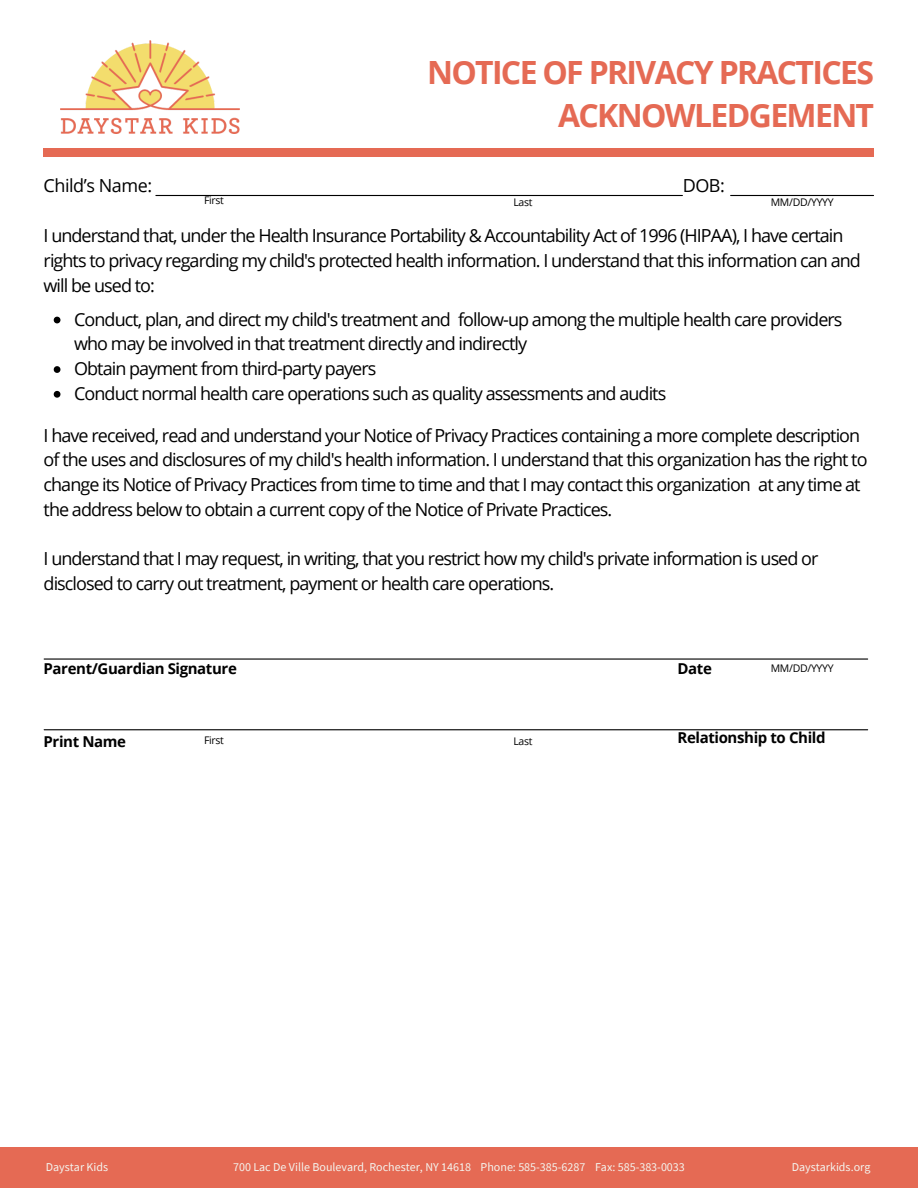
<style>
.page{position:relative;width:918px;height:1188px;background:#fff}
.page>*{position:absolute;margin:0;border:0;box-sizing:border-box;transform-origin:0 0}
.t1{font:700 31.95px/42.8px "Open Sans";letter-spacing:-.05em;color:#e56a54;text-align:right}
.t2{font:18px/24.8px "Open Sans";letter-spacing:-.05em;color:#000}
.t3{font:18px "Open Sans";letter-spacing:-.025em;color:#000}
.t4{font:700 15px "Open Sans";letter-spacing:-.025em;color:#000}
.t5{font:12px "Source Sans Pro";color:#f4f5ef}
.t6{font:10.5px "Open Sans";letter-spacing:-.025em;color:#000}
</style>
<div class="page">
<img style="left:61px;top:40px;width:179px;height:93px">
<div style="left:44px;top:148px;width:830px;height:8px;background:#e56a54"></div>
<svg style="left:54px;top:317px;width:6px;height:6px"></svg>
<svg style="left:54px;top:366px;width:6px;height:7px"></svg>
<svg style="left:54px;top:391px;width:6px;height:7px"></svg>
<hr style="left:156px;top:195px;width:526px;height:1px;background:#000">
<hr style="left:731px;top:195px;width:143px;height:1px;background:#000">
<hr style="left:44px;top:658px;width:824px;height:2px;background:#000">
<hr style="left:44px;top:729px;width:824px;height:1px;background:#000">
<div style="left:0;top:1148px;width:918px;height:40px;background:#e56a54"></div>
<p class="t3" style="left:44px;top:173px;width:110px">Child’s Name:</p>
<p class="t1" style="left:427px;top:51px;width:449px">NOTICE OF PRIVACY PRACTICES<br>ACKNOWLEDGEMENT</p>
<p class="t6" style="left:204px;top:193px;width:22px">First</p>
<p class="t6" style="left:513px;top:194px;width:21px">Last</p>
<p class="t2" style="left:683px;top:173px;width:44px">DOB:</p>
<p class="t6" style="left:771px;top:194px;width:65px">MM/DD/YYYY</p>
<p class="t2" style="left:44px;top:223px;width:819px">I understand that, under the Health Insurance Portability &amp; Accountability Act of 1996 (HIPAA), I have certain rights to privacy regarding my child's protected health information. I understand that this information can and will be used to:</p>
<p class="t2" style="left:74px;top:306px;width:770px">Conduct, plan, and direct my child's treatment and follow-up among the multiple health care providers who may be involved in that treatment directly and indirectly</p>
<p class="t2" style="left:74px;top:356px;width:304px">Obtain payment from third-party payers</p>
<p class="t2" style="left:74px;top:381px;width:594px">Conduct normal health care operations such as quality assessments and audits</p>
<p class="t2" style="left:44px;top:422px;width:825px">I have received, read and understand your Notice of Privacy Practices containing a more complete description of the uses and disclosures of my child's health information. I understand that this organization has the right to change its Notice of Privacy Practices from time to time and that I may contact this organization at any time at the address below to obtain a current copy of the Notice of Private Practices.</p>
<p class="t2" style="left:44px;top:546px;width:776px">I understand that I may request, in writing, that you restrict how my child's private information is used or disclosed to carry out treatment, payment or health care operations.</p>
<p class="t4" style="left:44px;top:658px;width:195px">Parent/Guardian Signature</p>
<p class="t4" style="left:678px;top:658px;width:36px">Date</p>
<p class="t6" style="left:771px;top:661px;width:65px">MM/DD/YYYY</p>
<p class="t4" style="left:44px;top:731px;width:84px">Print Name</p>
<p class="t4" style="left:678px;top:727px;width:150px">Relationship to Child</p>
<p class="t6" style="left:204px;top:733px;width:22px">First</p>
<p class="t6" style="left:513px;top:733px;width:21px">Last</p>
<p class="t5" style="left:46px;top:1159px;width:64px">Daystar Kids</p>
<p class="t5" style="left:233px;top:1159px;width:453px">700 Lac De Ville Boulevard, Rochester, NY 14618 Phone: 585-385-6287 Fax: 585-383-0033</p>
<p class="t5" style="left:792px;top:1159px;width:80px">Daystarkids.org</p>
</div>
